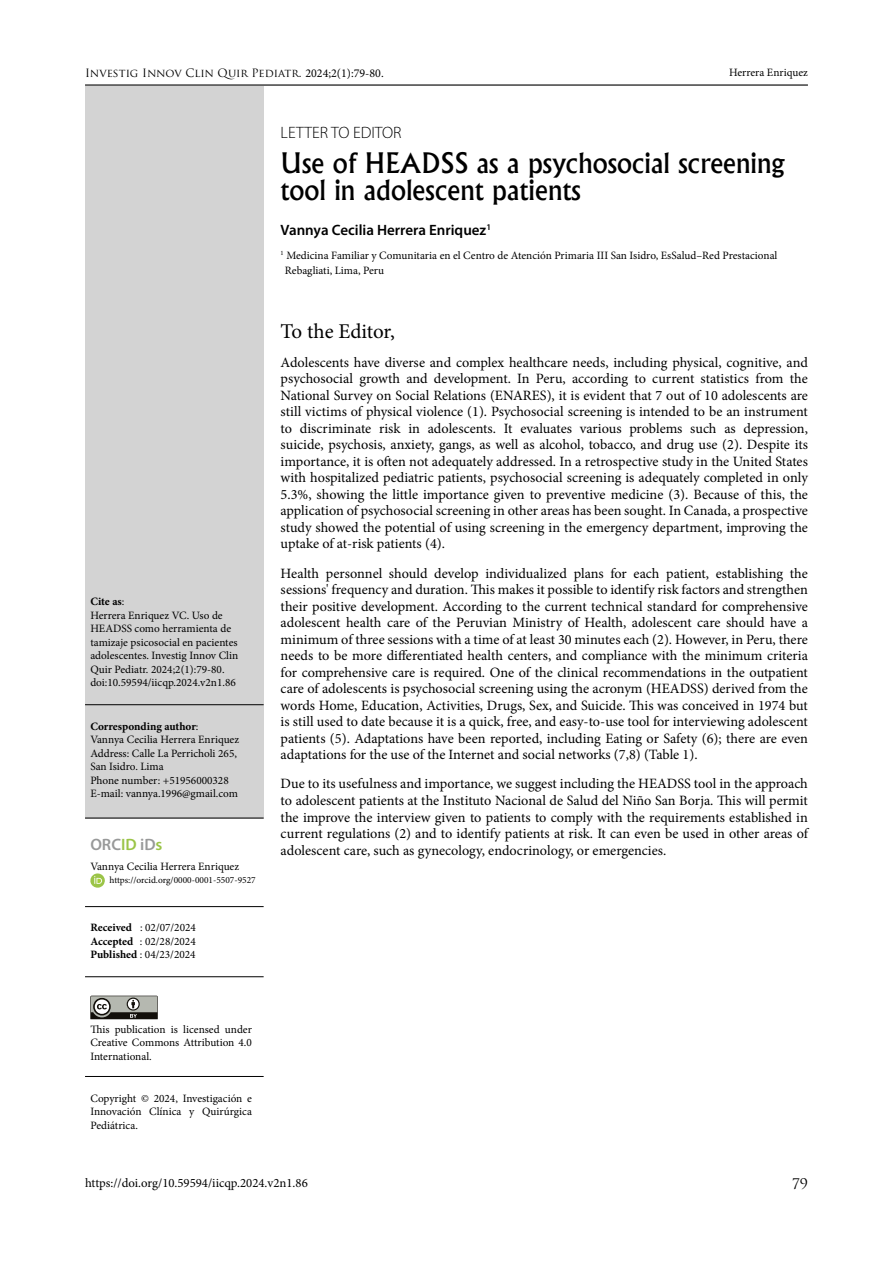
<style>
.page{position:relative;width:893px;height:1263px;background:#fff}
.page>*{position:absolute;margin:0;border:0;box-sizing:border-box;transform-origin:0 0}
.t1{font:500 27px/27px "Albertus";color:#000}
.t2{font:21px "Minion Pro";letter-spacing:-.005em;color:#000}
.t3{font:300 16.5px "Myriad Pro";color:#000}
.t4{font:600 16.5px "Myriad Pro";color:#989999}
.t5{font:600 15px "Myriad Pro";color:#000}
.t6{font:14.25px/16.5px "Minion Pro";color:#000;text-align:justify}
.t7{font:14.25px "Trajan Pro";color:#000}
.t8{font:12.75px "Minion Pro";color:#000}
.t9{font:11.25px/13.5px "Minion Pro";color:#000;text-align:justify}
.t10{font:11.25px "Trajan Pro";color:#000}
.t11{font:9.3px "Minion Pro";color:#000}
.s1{font-family:"Minion Pro";font-size:12px}
.s2{font-weight:700}
.s3{color:#9ac448}
.s4{color:#9bc447}
</style>
<div class="page">
<hr style="left:85px;top:84px;width:723px;height:2px;background:#000">
<svg style="left:90px;top:996px;width:68px;height:23px;background:#82827d"></svg>
<hr style="left:85px;top:976px;width:179px;height:1px;background:#000">
<hr style="left:85px;top:1076px;width:179px;height:1px;background:#000">
<div style="left:85px;top:86px;width:179px;height:732px;background:#d3d3d3"></div>
<hr style="left:85px;top:906px;width:179px;height:1px;background:#000">
<hr style="left:85px;top:818px;width:179px;height:1px;background:#000">
<hr style="left:85px;top:704px;width:179px;height:1px;background:#000">
<svg style="left:90px;top:873px;width:15px;height:15px"></svg>
<p class="t10" style="left:85px;top:66px;width:300px">Investig Innov Clin Quir Pediatr. <span class="s1">2024;2(1):79-80.</span></p>
<p class="t9" style="left:729px;top:66px;width:80px">Herrera Enriquez</p>
<p class="t9" style="left:90px;top:595px;width:149px;text-align:left"><span class="s2">Cite as</span>:<br>Herrera Enriquez VC. Uso de<br>HEADSS como herramienta de tamizaje psicosocial en pacientes adolescentes. Investig Innov Clin<br>Quir Pediatr. 2024;2(1):79-80. doi:10.59594/iicqp.2024.v2n1.86</p>
<p class="t9" style="left:90px;top:719px;width:150px;text-align:left"><span class="s2">Corresponding author</span>:<br>Vannya Cecilia Herrera Enriquez<br>Address: Calle La Perricholi 265,<br>San Isidro. Lima<br>Phone number: +51956000328<br>E-mail: vannya.1996@gmail.com</p>
<p class="t4" style="left:90px;top:834px;width:74px">ORC<span class="s3">I</span><span class="s4">D</span> iD<span class="s3">s</span></p>
<p class="t9" style="left:90px;top:859px;width:150px">Vannya Cecilia Herrera Enriquez</p>
<p class="t11" style="left:110px;top:874px;width:148px">https://orcid.org/0000-0001-5507-9527</p>
<p class="t9" style="left:90px;top:921px;width:107px"><span class="s2">Received</span> : 02/07/2024<br><span class="s2">Accepted</span> : 02/28/2024<br><span class="s2">Published</span> : 04/23/2024</p>
<p class="t3" style="left:281px;top:123px;width:122px">LETTER TO EDITOR</p>
<h1 class="t1" style="left:281px;top:150px;width:505px">Use of HEADSS as a psychosocial screening tool in adolescent patients</h1>
<p class="t5" style="left:281px;top:221px;width:212px">Vannya Cecilia Herrera Enriquez<sup>1</sup></p>
<p class="t9" style="left:285px;top:248px;width:494px;line-height:15px;text-indent:-4px"><sup>1</sup> Medicina Familiar y Comunitaria en el Centro de Atención Primaria III San Isidro, EsSalud–Red Prestacional<br>Rebagliati, Lima, Peru</p>
<h2 class="t2" style="left:281px;top:317px;width:116px">To the Editor,</h2>
<p class="t6" style="left:281px;top:354px;width:529px">Adolescents have diverse and complex healthcare needs, including physical, cognitive, and psychosocial growth and development. In Peru, according to current statistics from the National Survey on Social Relations (ENARES), it is evident that 7 out of 10 adolescents are still victims of physical violence (1). Psychosocial screening is intended to be an instrument to discriminate risk in adolescents. It evaluates various problems such as depression, suicide, psychosis, anxiety, gangs, as well as alcohol, tobacco, and drug use (2). Despite its importance, it is often not adequately addressed. In a retrospective study in the United States with hospitalized pediatric patients, psychosocial screening is adequately completed in only 5.3%, showing the little importance given to preventive medicine (3). Because of this, the application of psychosocial screening in other areas has been sought. In Canada, a prospective study showed the potential of using screening in the emergency department, improving the uptake of at-risk patients (4).</p>
<p class="t6" style="left:281px;top:565px;width:529px">Health personnel should develop individualized plans for each patient, establishing the sessions' frequency and duration. This makes it possible to identify risk factors and strengthen their positive development. According to the current technical standard for comprehensive adolescent health care of the Peruvian Ministry of Health, adolescent care should have a minimum of three sessions with a time of at least 30 minutes each (2). However, in Peru, there needs to be more differentiated health centers, and compliance with the minimum criteria for comprehensive care is required. One of the clinical recommendations in the outpatient care of adolescents is psychosocial screening using the acronym (HEADSS) derived from the words Home, Education, Activities, Drugs, Sex, and Suicide. This was conceived in 1974 but is still used to date because it is a quick, free, and easy-to-use tool for interviewing adolescent patients (5). Adaptations have been reported, including Eating or Safety (6); there are even adaptations for the use of the Internet and social networks (7,8) (Table 1).</p>
<p class="t6" style="left:281px;top:776px;width:529px">Due to its usefulness and importance, we suggest including the HEADSS tool in the approach to adolescent patients at the Instituto Nacional de Salud del Niño San Borja. This will permit the improve the interview given to patients to comply with the requirements established in current regulations (2) and to identify patients at risk. It can even be used in other areas of adolescent care, such as gynecology, endocrinology, or emergencies.</p>
<p class="t9" style="left:90px;top:1022px;width:163px">This publication is licensed under Creative Commons Attribution 4.0<br>International.</p>
<p class="t9" style="left:90px;top:1091px;width:163px">Copyright © 2024, Investigación e Innovación Clínica y Quirúrgica Pediátrica.</p>
<p class="t8" style="left:85px;top:1174px;width:224px">https://doi.org/10.59594/iicqp.2024.v2n1.86</p>
<p class="t7" style="left:792px;top:1174px;width:18px">79</p>
</div>
